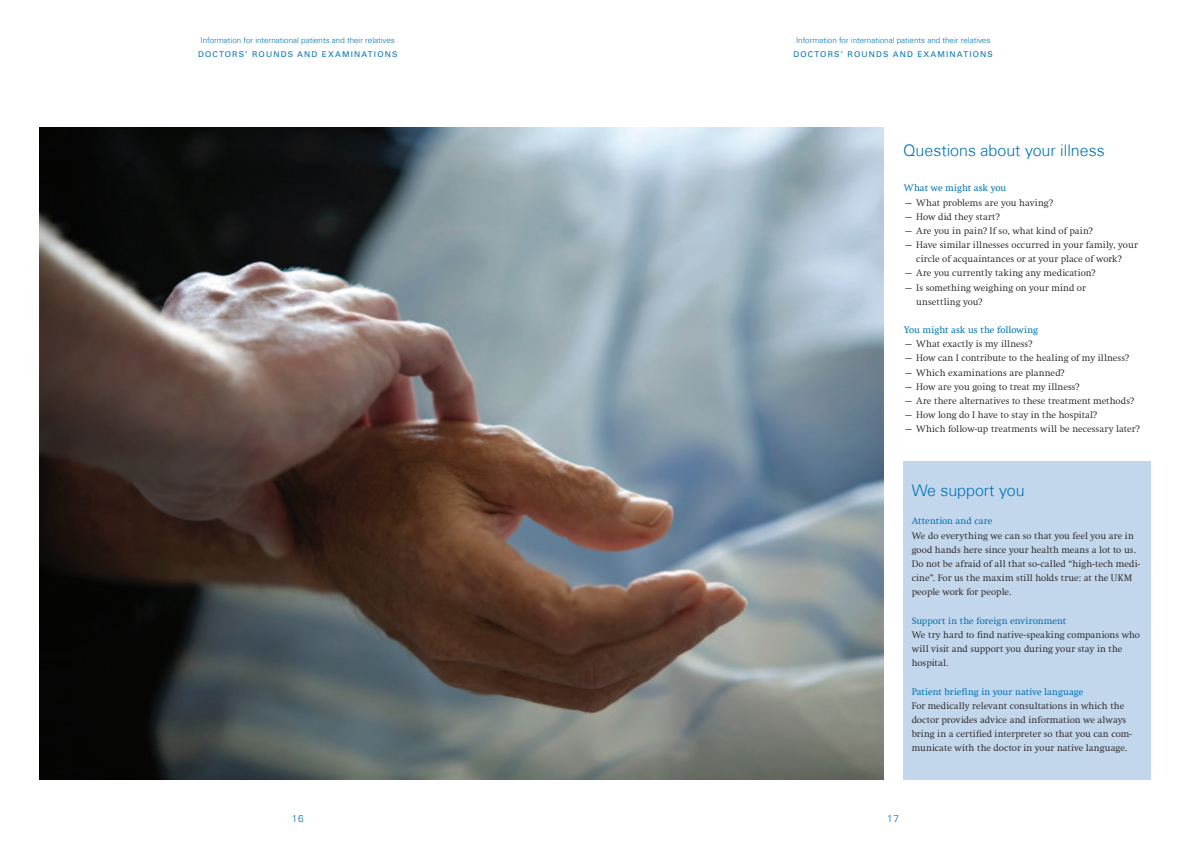
<style>
.page{position:relative;width:1191px;height:842px;background:#fff}
.page>*{position:absolute;margin:0;border:0;box-sizing:border-box;transform-origin:0 0}
.Headline_Klein{font:300 16px "Univers Com 45";color:#0072b4}
.Seitentitel{font:300 10px "Univers Com 45";color:#0072b4}
.Fließtext{font:300 9.5px/14.2px "Swift Com";letter-spacing:.005em;color:#231f20}
.Fließtext-2{font:9.5px "Swift Com";letter-spacing:-.005em;color:#0072b4}
.Headline_Kolumne{font:300 8px "Univers Com 45";color:#0072b4}
.Seitentitel-2{font:8px "Univers Com 55 Roman";letter-spacing:.15em;color:#0072b4}
</style>
<div class="page">
<img style="left:40px;top:128px;width:843px;height:652px">
<div style="left:903px;top:461px;width:247px;height:319px;background:#c3d7ec"></div>
<p class="Headline_Kolumne" style="left:201px;top:35px;width:196px">Information for international patients and their relatives</p>
<p class="Headline_Kolumne" style="left:796px;top:35px;width:196px">Information for international patients and their relatives</p>
<p class="Seitentitel-2" style="left:198px;top:49px;width:201px">DOCTORS’ ROUNDS AND EXAMINATIONS</p>
<p class="Seitentitel-2" style="left:793px;top:49px;width:201px">DOCTORS’ ROUNDS AND EXAMINATIONS</p>
<p class="Headline_Klein" style="left:903px;top:141px;width:203px">Questions about your illness</p>
<p class="Fließtext-2" style="left:903px;top:183px;width:104px">What we might ask you</p>
<p class="Fließtext" style="left:903px;top:195px;width:151px">– What problems are you having?</p>
<p class="Fließtext" style="left:903px;top:209px;width:97px">– How did they start?</p>
<p class="Fließtext" style="left:903px;top:224px;width:190px">– Are you in pain? If so, what kind of pain?</p>
<p class="Fließtext" style="left:903px;top:238px;width:235px">– Have similar illnesses occurred in your family, your</p>
<p class="Fließtext" style="left:916px;top:252px;width:207px">circle of acquaintances or at your place of work?</p>
<p class="Fließtext" style="left:903px;top:266px;width:193px">– Are you currently taking any medication?</p>
<p class="Fließtext" style="left:903px;top:280px;width:183px">– Is something weighing on your mind or</p>
<p class="Fließtext" style="left:916px;top:294px;width:68px">unsettling you?</p>
<p class="Fließtext-2" style="left:903px;top:324px;width:136px">You might ask us the following</p>
<p class="Fließtext" style="left:903px;top:337px;width:130px">– What exactly is my illness?</p>
<p class="Fließtext" style="left:903px;top:351px;width:227px">– How can I contribute to the healing of my illness?</p>
<p class="Fließtext" style="left:903px;top:365px;width:162px">– Which examinations are planned?</p>
<p class="Fließtext" style="left:903px;top:379px;width:177px">– How are you going to treat my illness?</p>
<p class="Fließtext" style="left:903px;top:394px;width:232px">– Are there alternatives to these treatment methods?</p>
<p class="Fließtext" style="left:903px;top:408px;width:195px">– How long do I have to stay in the hospital?</p>
<p class="Fließtext" style="left:903px;top:422px;width:237px">– Which follow-up treatments will be necessary later?</p>
<p class="Headline_Klein" style="left:911px;top:481px;width:114px">We support you</p>
<p class="Fließtext-2" style="left:911px;top:516px;width:82px">Attention and care</p>
<p class="Fließtext" style="left:911px;top:528px;width:230px">We do everything we can so that you feel you are in good hands here since your health means a lot to us.<br>Do not be afraid of all that so-called “high-tech medi&shy;cine”. For us the maxim still holds true: at the UKM people work for people.</p>
<p class="Fließtext-2" style="left:911px;top:615px;width:156px">Support in the foreign environment</p>
<p class="Fließtext" style="left:911px;top:628px;width:230px">We try hard to find native-speaking companions who will visit and support you during your stay in the hospital.</p>
<p class="Fließtext-2" style="left:911px;top:686px;width:173px">Patient briefing in your native language</p>
<p class="Fließtext" style="left:911px;top:698px;width:222px">For medically relevant consultations in which the doctor provides advice and information we always bring in a certified interpreter so that you can com&shy;municate with the doctor in your native language.</p>
<p class="Seitentitel" style="left:292px;top:812px;width:14px">16</p>
<p class="Seitentitel" style="left:887px;top:812px;width:13px">17</p>
</div>
